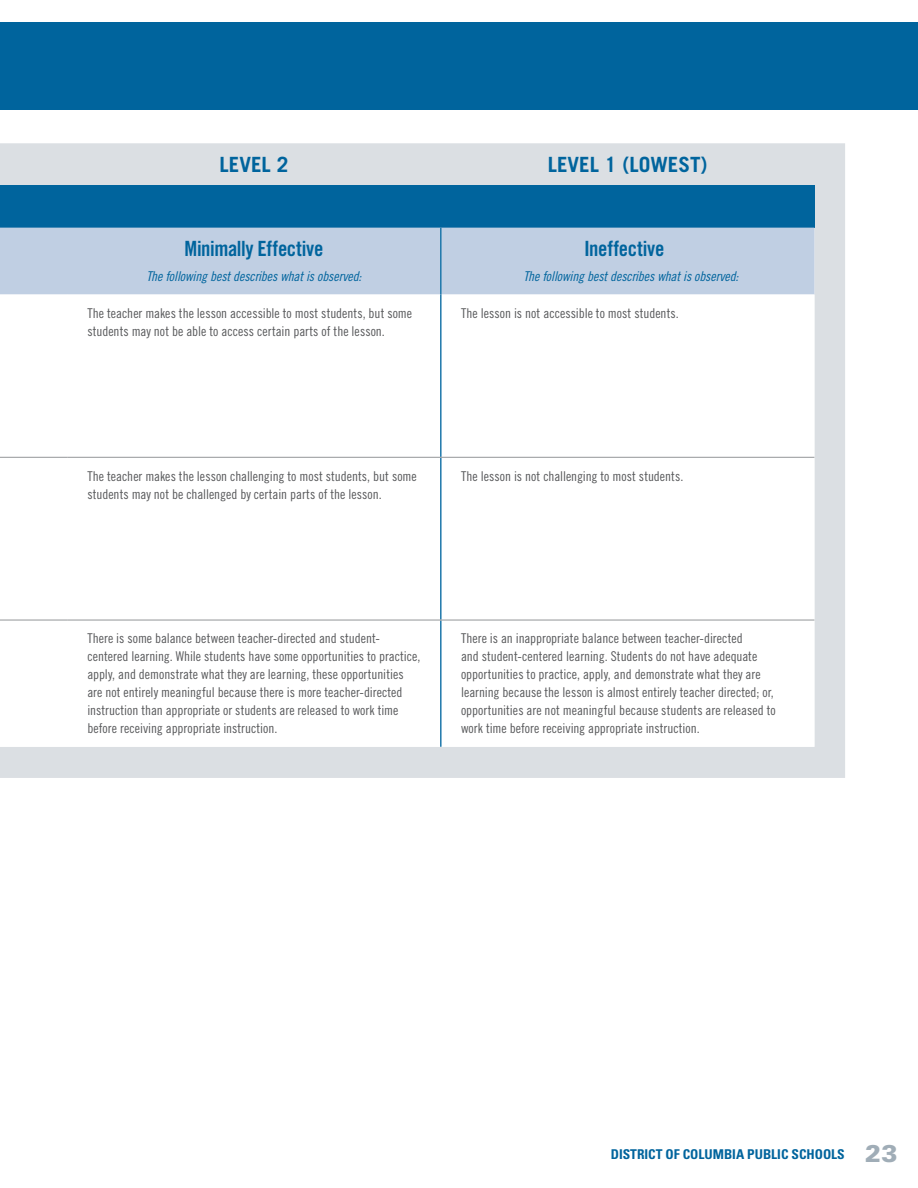
<style>
.page{position:relative;width:918px;height:1188px;background:#fff}
.page>*{position:absolute;margin:0;border:0;box-sizing:border-box;transform-origin:0 0}
.t1{font:21px "Trade Gothic LT Std Bd Cn 20";letter-spacing:-.02em;color:#00649d}
.t2{font:700 21px "Trade Gothic LT Std";color:#00649d}
.t3{font:13.5px/18px "Trade Gothic LT Std Cn 18";color:#58595b}
.t4{font:13.5px "Trade Gothic LT Std Cn 18 Obl";letter-spacing:-.005em;color:#00649d}
.t5{font:700 condensed 13.5px "Univers LT Std";color:#00649d}
.s1{font-weight:900;font-stretch:normal;font-size:24px;color:#a0adb7}
</style>
<div class="page">
<div style="left:0;top:23px;width:918px;height:87px;background:#00649d"></div>
<div style="left:0;top:143px;width:845px;height:635px;background:#dbdfe3"></div>
<div style="left:0;top:185px;width:814px;height:43px;background:#00649d"></div>
<div style="left:0;top:228px;width:814px;height:67px;background:#c0cfe3"></div>
<svg style="left:0;top:295px;width:814px;height:452px"></svg>
<hr style="left:440px;top:228px;width:2px;height:67px;background:#1e78ab">
<hr style="left:440px;top:295px;width:2px;height:162px;background:#1e78ab">
<hr style="left:440px;top:458px;width:2px;height:162px;background:#1e78ab">
<hr style="left:440px;top:620px;width:2px;height:127px;background:#1e78ab">
<hr style="left:0;top:457px;width:67px;height:1px;background:#939598">
<hr style="left:67px;top:457px;width:374px;height:1px;background:#939598">
<hr style="left:441px;top:457px;width:373px;height:1px;background:#939598">
<hr style="left:0;top:620px;width:67px;height:1px;background:#939598">
<hr style="left:67px;top:620px;width:374px;height:1px;background:#939598">
<hr style="left:441px;top:620px;width:373px;height:1px;background:#939598">
<h1 class="t2" style="left:220px;top:152px;width:70px">LEVEL 2</h1>
<h1 class="t2" style="left:548px;top:152px;width:161px">LEVEL 1 (LOWEST)</h1>
<h1 class="t1" style="left:185px;top:236px;width:140px">Minimally Effective</h1>
<p class="t4" style="left:146px;top:268px;width:217px">The following best describes what is observed:</p>
<h1 class="t1" style="left:584px;top:236px;width:82px">Ineffective</h1>
<p class="t4" style="left:523px;top:268px;width:217px">The following best describes what is observed:</p>
<p class="t3" style="left:87px;top:304px;width:326px">The teacher makes the lesson accessible to most students, but some students may not be able to access certain parts of the lesson.</p>
<p class="t3" style="left:461px;top:304px;width:219px">The lesson is not accessible to most students.</p>
<p class="t3" style="left:87px;top:467px;width:331px">The teacher makes the lesson challenging to most students, but some students may not be challenged by certain parts of the lesson.</p>
<p class="t3" style="left:461px;top:467px;width:224px">The lesson is not challenging to most students.</p>
<p class="t3" style="left:87px;top:629px;width:335px">There is some balance between teacher-directed and student&shy;centered learning. While students have some opportunities to practice, apply, and demonstrate what they are learning, these opportunities are not entirely meaningful because there is more teacher-directed instruction than appropriate or students are released to work time before receiving appropriate instruction.</p>
<p class="t3" style="left:461px;top:629px;width:316px">There is an inappropriate balance between teacher-directed<br>and student-centered learning. Students do not have adequate opportunities to practice, apply, and demonstrate what they are learning because the lesson is almost entirely teacher directed; or, opportunities are not meaningful because students are released to work time before receiving appropriate instruction.</p>
<p class="t5" style="left:611px;top:1145px;width:288px">DISTRICT OF COLUMBIA PUBLIC SCHOOLS <span class="s1">23</span></p>
</div>
